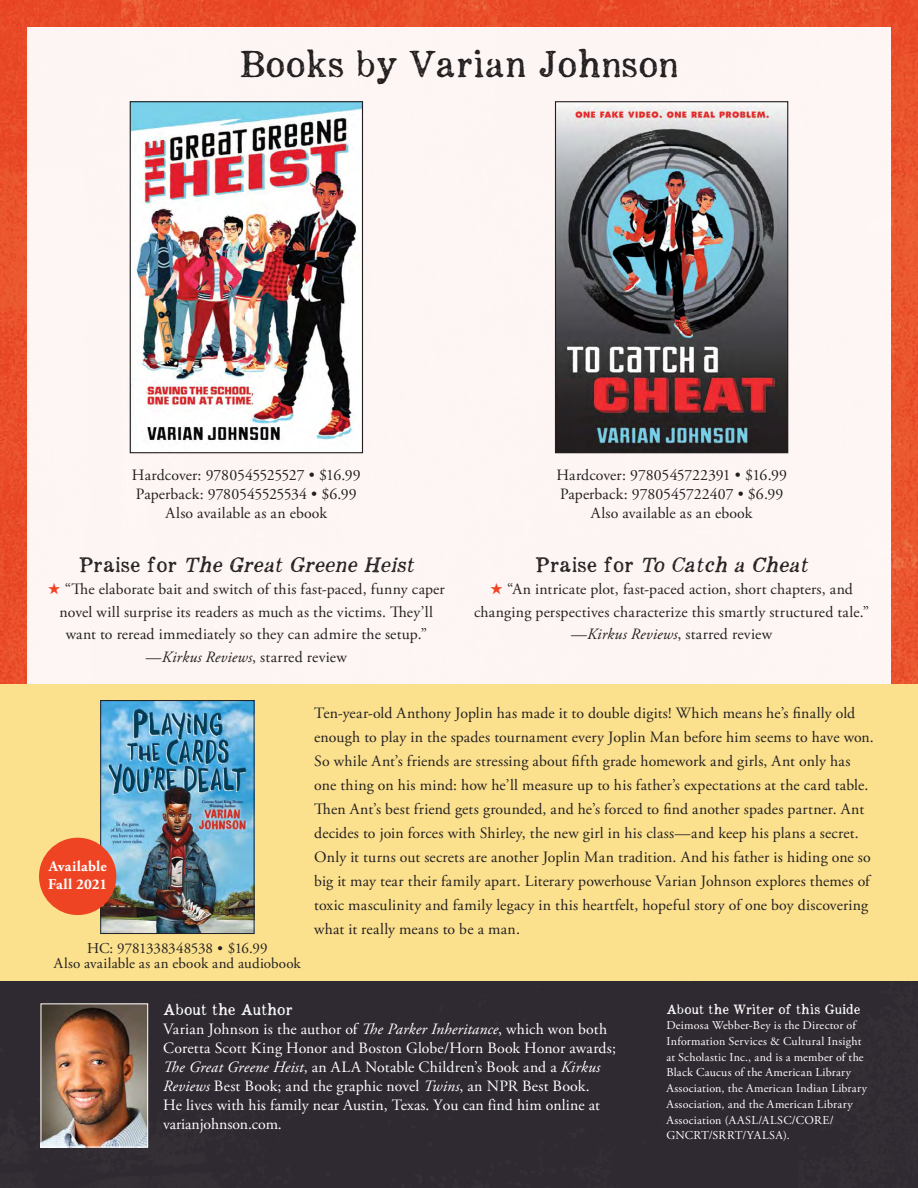
<style>
.page{position:relative;width:918px;height:1188px;background:#fff}
.page>*{position:absolute;margin:0;border:0;box-sizing:border-box;transform-origin:0 0}
.t1{font:500 37.5px "Appareo";color:#231f20}
.t2{font:italic 500 21px "Appareo";color:#231f20}
.t3{font:15.75px/24px "Adobe Garamond Pro";letter-spacing:.01em;color:#231f20;text-align:center}
.t4{font:15.75px/19px "Adobe Garamond Pro";letter-spacing:.005em;color:#fff}
.t5{font:500 15.75px "Appareo";letter-spacing:-.01em;color:#fff}
.t6{font:15px/15px "Adobe Garamond Pro";letter-spacing:.005em;color:#231f20;text-align:center}
.t7{font:700 15px/18px "Adobe Garamond Pro";letter-spacing:.015em;color:#fff}
.t8{font:500 13.5px "Appareo";letter-spacing:.005em;color:#fff}
.t9{font:12px/15.8px "Adobe Garamond Pro";letter-spacing:.02em;color:#fff}
.s1{font-style:normal}
.s2{color:#ef4423}
.s3{font-style:italic}
</style>
<div class="page">
<img style="left:0;top:0;width:918px;height:982px">
<div style="left:27px;top:27px;width:864px;height:1134px;background:#fdf6f4"></div>
<div style="left:0;top:982px;width:918px;height:206px;background:#2f2931"></div>
<div style="left:0;top:684px;width:918px;height:297px;background:#fbe18e"></div>
<img style="left:132px;top:103px;width:229px;height:348px">
<div style="left:130px;top:101px;width:233px;height:352px;border:1px solid #231f20"></div>
<img style="left:557px;top:104px;width:229px;height:347px">
<div style="left:555px;top:101px;width:233px;height:352px;border:1px solid #231f20"></div>
<img style="left:43px;top:1005px;width:103px;height:140px">
<div style="left:41px;top:1003px;width:107px;height:144px;border:1px solid #fff"></div>
<img style="left:102px;top:702px;width:150px;height:230px">
<div style="left:100px;top:700px;width:154px;height:234px;border:1px solid #231f20"></div>
<div style="left:39px;top:838px;width:77px;height:77px;background:#ef4423;border-radius:50%"></div>
<h1 class="t1" style="left:239px;top:38px;width:441px">Books by Varian Johnson</h1>
<p class="t3" style="left:132px;top:466px;width:230px;line-height:18.9px">Hardcover: 9780545525527 • $16.99<br>Paperback: 9780545525534 • $6.99<br>Also available as an ebook</p>
<p class="t3" style="left:556px;top:466px;width:232px;line-height:18.9px">Hardcover: 9780545722391 • $16.99<br>Paperback: 9780545722407 • $6.99<br>Also available as an ebook</p>
<h2 class="t2" style="left:79px;top:550px;width:343px"><span class="s1">P r a i s e f o r</span> TheGreatGreeneHeist</h2>
<p class="t3" style="left:48px;top:578px;width:398px;line-height:22.5px"><span class="s2">★</span> “The elaborate bait and switch of this fast-paced, funny caper novel will surprise its readers as much as the victims. They’ll want to reread immediately so they can admire the setup.” —<span class="s3">Kirkus Reviews</span>, starred review</p>
<h2 class="t2" style="left:535px;top:550px;width:280px"><span class="s1">P r a i s e f o r</span> To Catch a Cheat</h2>
<p class="t3" style="left:474px;top:578px;width:397px;line-height:22.5px"><span class="s2">★</span> “An intricate plot, fast-paced action, short chapters, and changing perspectives characterize this smartly structured tale.” —<span class="s3">Kirkus Reviews</span>, starred review</p>
<p class="t7" style="left:48px;top:858px;width:61px">Available<br>Fall 2021</p>
<p class="t6" style="left:54px;top:941px;width:248px">HC: 9781338348538 • $16.99<br>Also available as an ebook and audiobook</p>
<p class="t3" style="left:314px;top:701px;width:561px;text-align:left">Ten-year-old Anthony Joplin has made it to double digits! Which means he’s finally old enough to play in the spades tournament every Joplin Man before him seems to have won.<br>So while Ant’s friends are stressing about fifth grade homework and girls, Ant only has one thing on his mind: how he’ll measure up to his father’s expectations at the card table.<br>Then Ant’s best friend gets grounded, and he’s forced to find another spades partner. Ant decides to join forces with Shirley, the new girl in his class—and keep his plans a secret.<br>Only it turns out secrets are another Joplin Man tradition. And his father is hiding one so big it may tear their family apart. Literary powerhouse Varian Johnson explores themes of toxic masculinity and family legacy in this heartfelt, hopeful story of one boy discovering what it really means to be a man.</p>
<p class="t5" style="left:163px;top:999px;width:131px">About the Author</p>
<p class="t4" style="left:163px;top:1020px;width:454px">Varian Johnson is the author of <span class="s3">The Parker Inheritance</span>, which won both Coretta Scott King Honor and Boston Globe/Horn Book Honor awards; <span class="s3">The Great Greene Heist</span>, an ALA Notable Children’s Book and a <span class="s3">Kirkus Reviews</span> Best Book; and the graphic novel <span class="s3">Twins</span>, an NPR Best Book.<br>He lives with his family near Austin, Texas. You can find him online at varianjohnson.com.</p>
<p class="t8" style="left:666px;top:1000px;width:196px">About the Writer of this Guide</p>
<p class="t9" style="left:666px;top:1018px;width:202px">Deimosa Webber-Bey is the Director of Information Services &amp; Cultural Insight at Scholastic Inc., and is a member of the Black Caucus of the American Library Association, the American Indian Library Association, and the American Library Association (AASL/ALSC/CORE/ GNCRT/SRRT/YALSA).</p>
</div>
